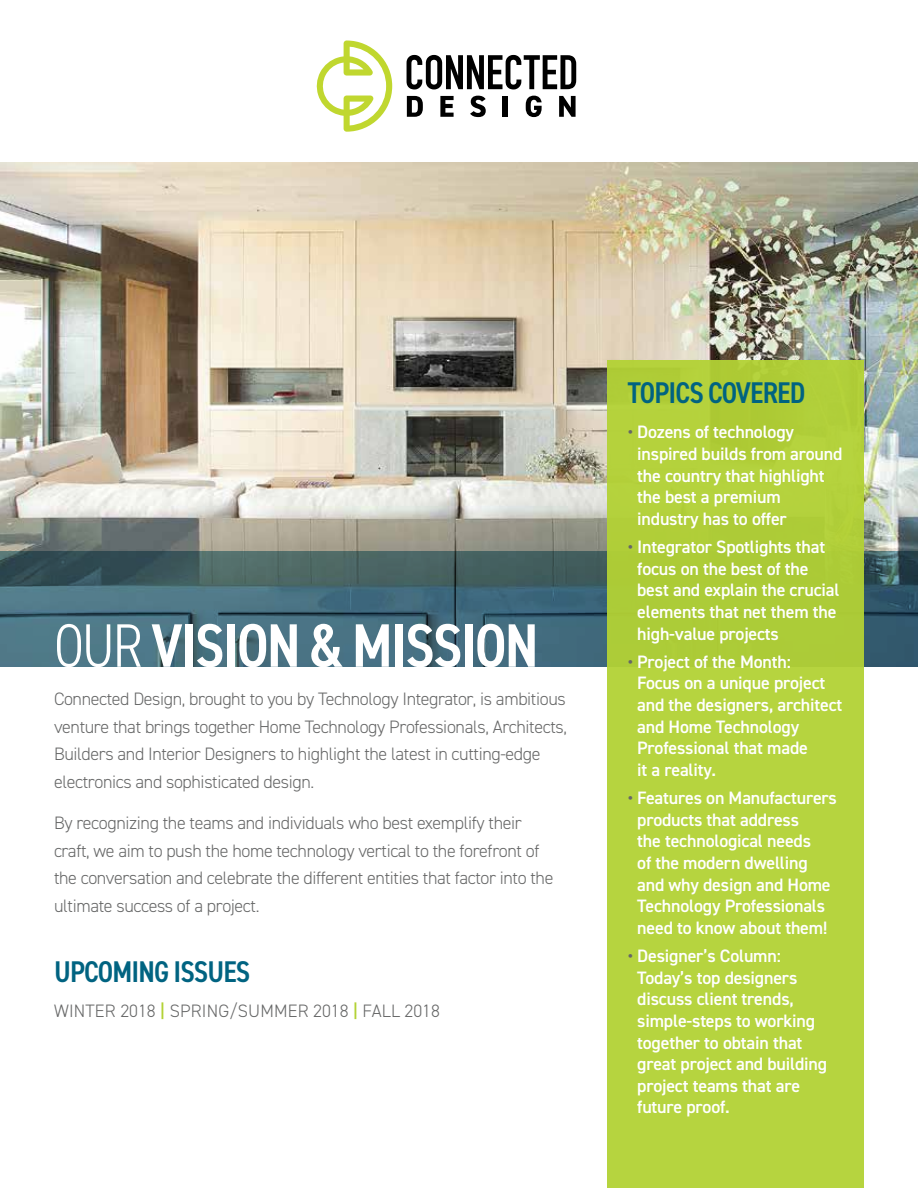
<style>
.page{position:relative;width:918px;height:1188px;background:#fff}
.page>*{position:absolute;margin:0;border:0;box-sizing:border-box;transform-origin:0 0}
.t1{font:600 condensed 61.5px "DIN2014";letter-spacing:-.03em;color:#fff}
.t2{font:600 condensed 30px "DIN2014";letter-spacing:-.03em;color:#006381}
.t3{font:600 18px/21.6px "DIN2014";letter-spacing:-.01em;color:#fff}
.t4{font:300 18px/27.6px "DIN2014";letter-spacing:-.02em;color:#666767}
.t5{font:300 18px "DIN2014";letter-spacing:.01em;color:#666767}
.s1{font-weight:300}
.s2{font-weight:600;color:#b3d235}
.s3{color:#666767}
</style>
<div class="page">
<svg style="left:407px;top:55px;width:169px;height:34px"></svg>
<svg style="left:407px;top:96px;width:16px;height:21px"></svg>
<svg style="left:440px;top:96px;width:14px;height:21px"></svg>
<svg style="left:470px;top:96px;width:16px;height:21px"></svg>
<div style="left:503px;top:96px;width:5px;height:21px;background:#000"></div>
<svg style="left:526px;top:96px;width:16px;height:21px"></svg>
<svg style="left:559px;top:96px;width:17px;height:21px"></svg>
<svg style="left:317px;top:40px;width:75px;height:92px"></svg>
<img style="left:0;top:162px;width:918px;height:389px">
<svg style="left:0;top:551px;width:918px;height:116px;background:#436773"></svg>
<div style="left:608px;top:360px;width:256px;height:828px;background:#b6d43f"></div>
<h1 class="t1" style="left:54px;top:605px;width:486px"><span class="s1">OUR</span> VISION &amp; MISSION</h1>
<p class="t4" style="left:54px;top:685px;width:515px">Connected Design, brought to you by Technology Integrator, is ambitious venture that brings together Home Technology Professionals, Architects, Builders and Interior Designers to highlight the latest in cutting-edge electronics and sophisticated design.</p>
<p class="t4" style="left:54px;top:809px;width:501px">By recognizing the teams and individuals who best exemplify their craft, we aim to push the home technology vertical to the forefront of the conversation and celebrate the different entities that factor into the ultimate success of a project.</p>
<h2 class="t2" style="left:54px;top:951px;width:198px">UPCOMING ISSUES</h2>
<p class="t5" style="left:54px;top:1000px;width:387px">WINTER 2018 <span class="s2">|</span> SPRING/SUMMER 2018 <span class="s2">|</span> FALL 2018</p>
<h2 class="t2" style="left:628px;top:373px;width:179px">TOPICS COVERED</h2>
<p class="t3" style="left:637px;top:421px;width:207px;text-indent:-9px"><span class="s3">•</span> Dozens of technology inspired builds from around the country that highlight the best a premium industry has to offer</p>
<p class="t3" style="left:637px;top:536px;width:204px;text-indent:-9px"><span class="s3">•</span> Integrator Spotlights that focus on the best of the best and explain the crucial elements that net them the high-value projects</p>
<p class="t3" style="left:637px;top:650px;width:207px;text-indent:-9px"><span class="s3">•</span> Project of the Month:<br>Focus on a unique project and the designers, architect and Home Technology<br>Professional that made<br>it a reality.</p>
<p class="t3" style="left:637px;top:787px;width:201px;text-indent:-9px"><span class="s3">•</span> Features on Manufacturers products that address<br>the technological needs<br>of the modern dwelling and why design and Home<br>Technology Professionals need to know about them!</p>
<p class="t3" style="left:637px;top:945px;width:191px;text-indent:-9px"><span class="s3">•</span> Designer’s Column:<br>Today’s top designers discuss client trends, simple-steps to working together to obtain that great project and building project teams that are future proof.</p>
</div>
